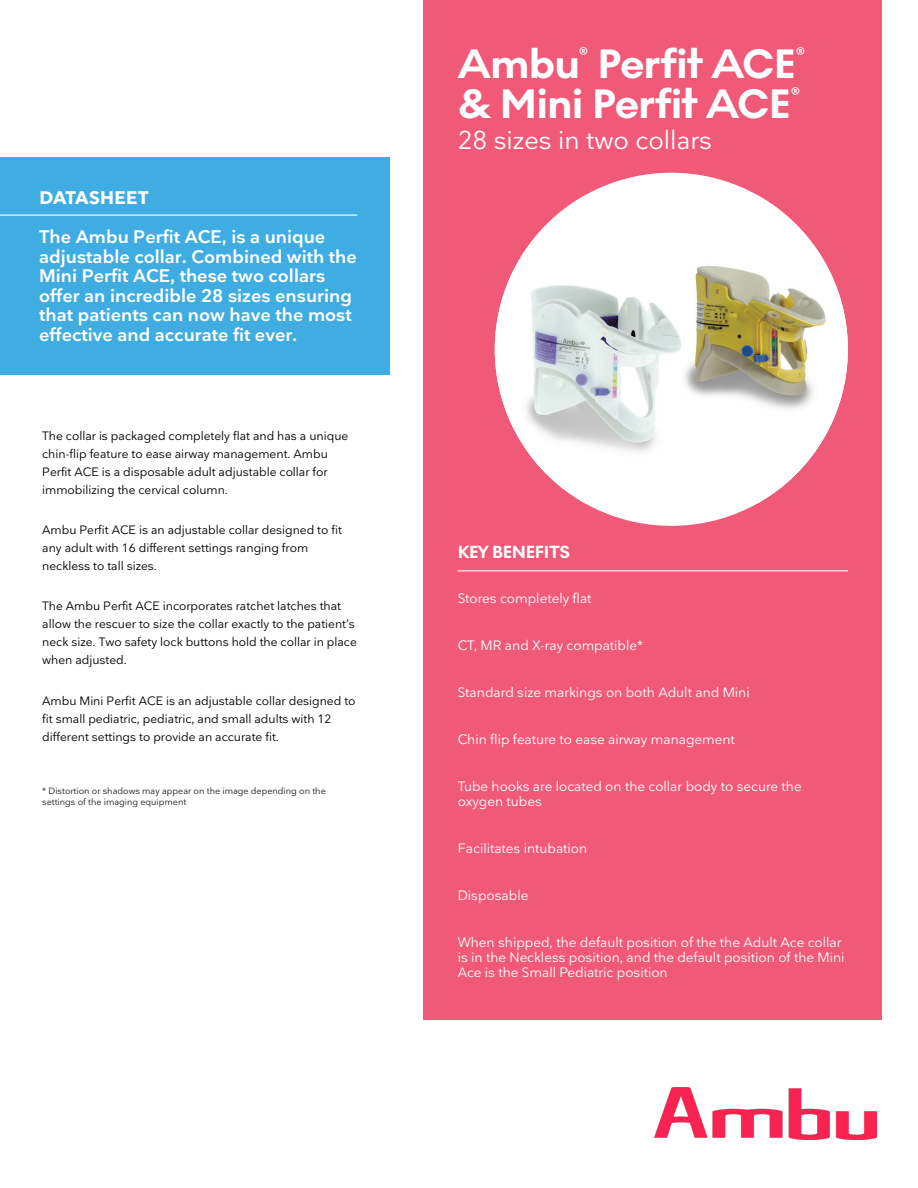
<style>
.page{position:relative;width:918px;height:1188px;background:#fff}
.page>*{position:absolute;margin:0;border:0;box-sizing:border-box;transform-origin:0 0}
.Headline{font:700 42px/40.5px "Noir No 1";letter-spacing:-.01em;color:#fff}
.Manchet{font:25.5px "Nationale";color:#fff}
.Manchet-2{font:600 18px/19.5px "Nationale";color:#fff}
.t1{font:700 18px "Noir No 1";letter-spacing:-.01em;color:#fff}
.DATASHEET__Blue_box{font:700 18px "Nationale";letter-spacing:.015em;color:#fff}
.t2{font:13.5px/15px "Nationale";color:#fff}
.Manchet-3{font:12px/18px "Nationale";color:#000}
.Manchet-4{font:9px/10.8px "Nationale";color:#231f20}
</style>
<div class="page">
<div style="left:0;top:157px;width:390px;height:218px;background:#40ade2"></div>
<div style="left:423px;top:0;width:459px;height:1020px;background:#f05978"></div>
<img style="left:655px;top:1087px;width:222px;height:52px">
<hr style="left:0;top:215px;width:357px;height:1px;background:#fff">
<div style="left:495px;top:173px;width:353px;height:353px;background:#fff;border-radius:50%"></div>
<img style="left:495px;top:195px;width:353px;height:308px">
<hr style="left:458px;top:570px;width:390px;height:1px;background:#fff">
<p class="DATASHEET__Blue_box" style="left:39px;top:187px;width:111px">DATASHEET</p>
<p class="Manchet-2" style="left:39px;top:227px;width:319px">The Ambu Perfit ACE, is a unique adjustable collar. Combined with the Mini Perfit ACE, these two collars offer an incredible 28 sizes ensuring that patients can now have the most effective and accurate fit ever.</p>
<p class="Manchet-3" style="left:42px;top:427px;width:308px">The collar is packaged completely flat and has a unique chin-flip feature to ease airway management. Ambu Perfit ACE is a disposable adult adjustable collar for immobilizing the cervical column.</p>
<p class="Manchet-3" style="left:42px;top:521px;width:301px">Ambu Perfit ACE is an adjustable collar designed to fit any adult with 16 different settings ranging from neckless to tall sizes.</p>
<p class="Manchet-3" style="left:42px;top:597px;width:316px">The Ambu Perfit ACE incorporates ratchet latches that allow the rescuer to size the collar exactly to the patient’s neck size. Two safety lock buttons hold the collar in place when adjusted.</p>
<p class="Manchet-3" style="left:42px;top:691px;width:315px">Ambu Mini Perfit ACE is an adjustable collar designed to fit small pediatric, pediatric, and small adults with 12 different settings to provide an accurate fit.</p>
<p class="Manchet-4" style="left:42px;top:785px;width:285px">* Distortion or shadows may appear on the image depending on the settings of the imaging equipment</p>
<p class="Headline" style="left:458px;top:43px;width:350px">Ambu<sup>®</sup> Perfit ACE<sup>® </sup>&amp; Mini Perfit ACE<sup>®</sup></p>
<p class="Manchet" style="left:458px;top:124px;width:256px">28 sizes in two collars</p>
<p class="t1" style="left:458px;top:538px;width:114px">KEY BENEFITS</p>
<p class="t2" style="left:458px;top:590px;width:135px">Stores completely flat</p>
<p class="t2" style="left:458px;top:637px;width:187px">CT, MR and X-ray compatible*</p>
<p class="t2" style="left:458px;top:684px;width:294px">Standard size markings on both Adult and Mini</p>
<p class="t2" style="left:458px;top:731px;width:279px">Chin flip feature to ease airway management</p>
<p class="t2" style="left:458px;top:778px;width:345px">Tube hooks are located on the collar body to secure the oxygen tubes</p>
<p class="t2" style="left:458px;top:840px;width:131px">Facilitates intubation</p>
<p class="t2" style="left:458px;top:887px;width:72px">Disposable</p>
<p class="t2" style="left:458px;top:934px;width:388px">When shipped, the default position of the the Adult Ace collar is in the Neckless position, and the default position of the Mini<br>Ace is the Small Pediatric position</p>
</div>
